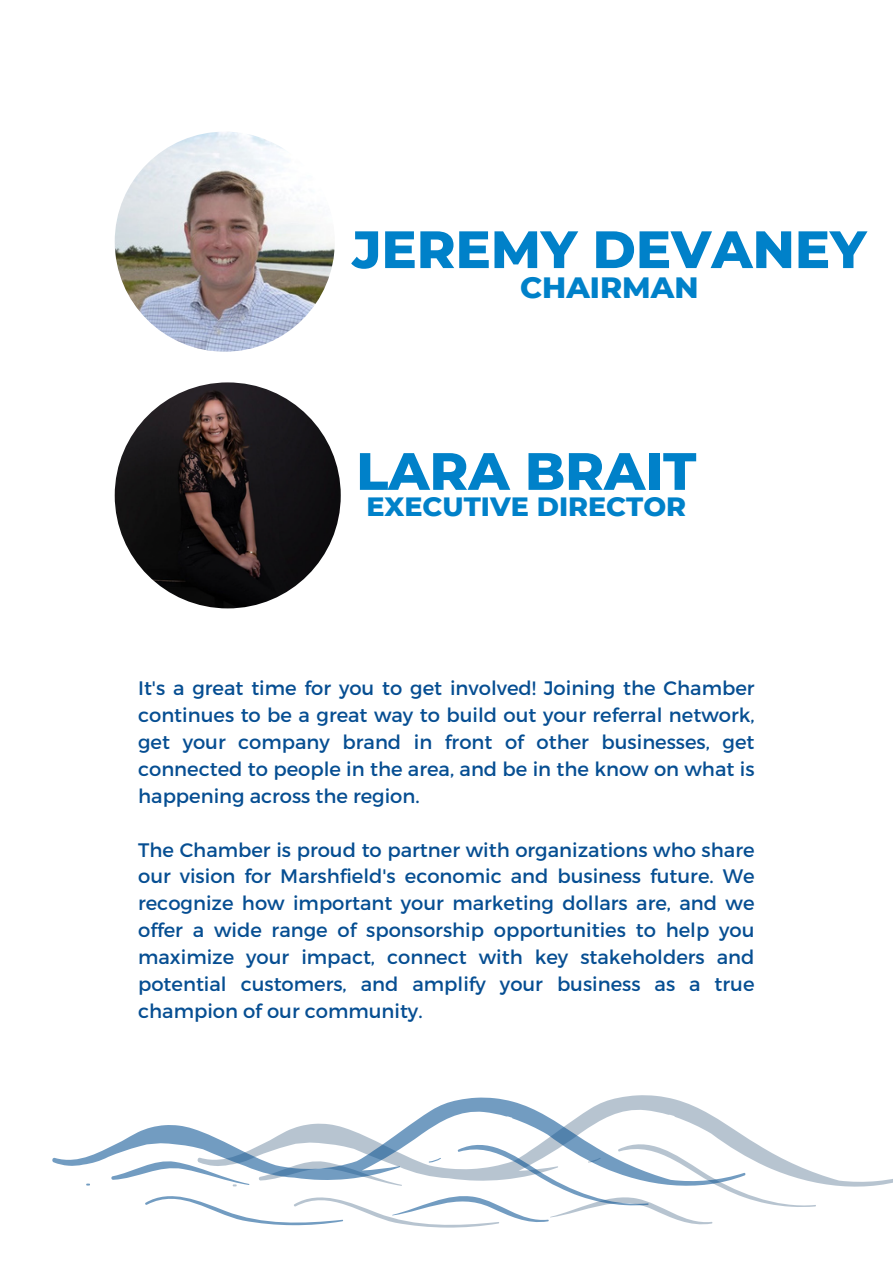
<style>
.page{position:relative;width:893px;height:1264px;background:#fff}
.page>*{position:absolute;margin:0;border:0;box-sizing:border-box;transform-origin:0 0}
.t1{font:800 52.5px "Montserrat";color:#0081c9}
.t2{font:800 30px "Montserrat";color:#0081c9}
.t3{font:800 27px "Montserrat";color:#0081c9}
.t4{font:19.5px/26.8px "Montserrat";color:#064e92;text-align:justify}
</style>
<div class="page">
<img style="left:115px;top:132px;width:220px;height:220px;border-radius:50%">
<img style="left:115px;top:382px;width:226px;height:226px;border-radius:50%">
<svg style="left:624px;top:1095px;width:268px;height:92px"></svg>
<svg style="left:52px;top:1097px;width:693px;height:89px"></svg>
<svg style="left:111px;top:1134px;width:705px;height:93px"></svg>
<p class="t1" style="left:352px;top:217px;width:515px">JEREMY DEVANEY</p>
<p class="t2" style="left:520px;top:269px;width:180px">CHAIRMAN</p>
<p class="t1" style="left:356px;top:439px;width:341px">LARA BRAIT</p>
<p class="t3" style="left:366px;top:489px;width:321px">EXECUTIVE DIRECTOR</p>
<p class="t4" style="left:138px;top:674px;width:618px">It's a great time for you to get involved! Joining the Chamber continues to be a great way to build out your referral network, get your company brand in front of other businesses, get connected to people in the area, and be in the know on what is happening across the region.</p>
<p class="t4" style="left:138px;top:835px;width:618px">The Chamber is proud to partner with organizations who share our vision for Marshfield's economic and business future. We recognize how important your marketing dollars are, and we offer a wide range of sponsorship opportunities to help you maximize your impact, connect with key stakeholders and potential customers, and amplify your business as a true champion of our community.</p>
</div>
